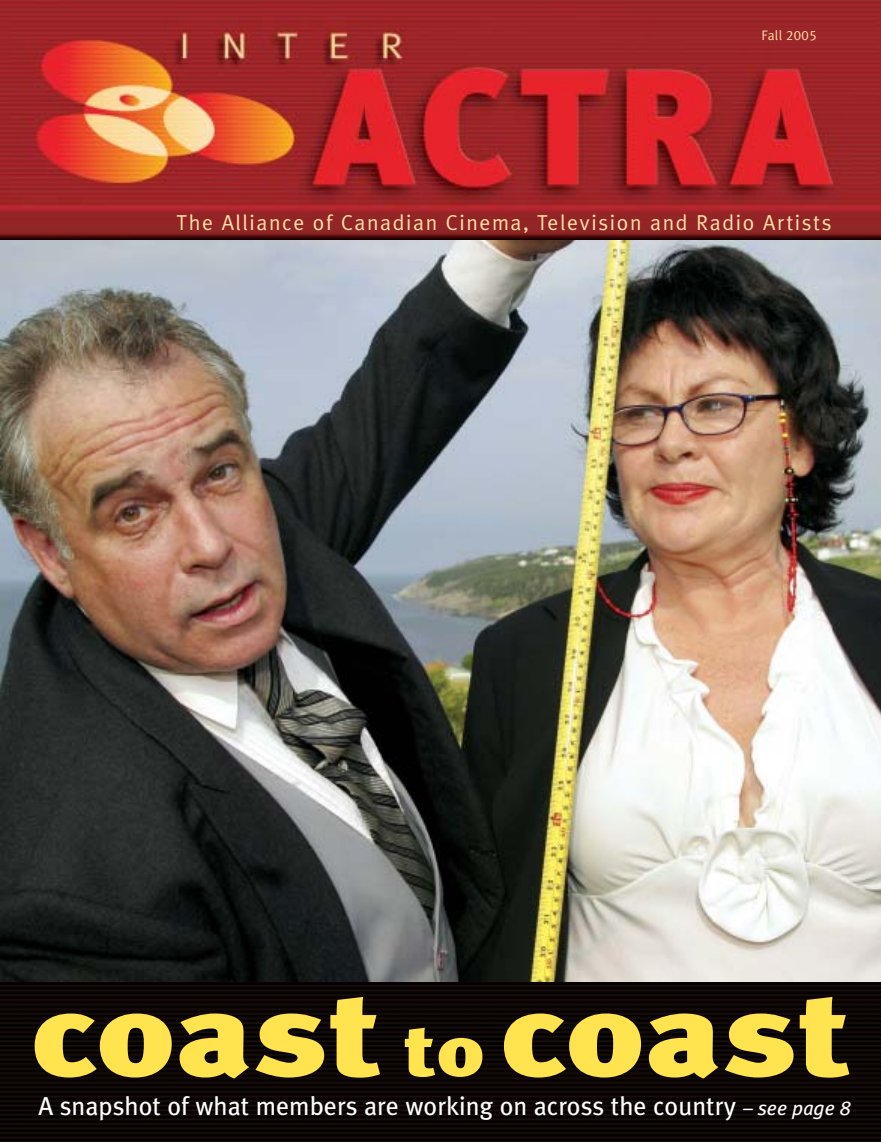
<style>
.page{position:relative;width:881px;height:1142px;background:#fff}
.page>*{position:absolute;margin:0;border:0;box-sizing:border-box;transform-origin:0 0}
.t1{font:900 118.05px "Meta Plus";color:#ffe44f;scale:1.25 1}
.t2{font:25.95px "Meta Plus";color:#fff}
.t3{font:21.6px "Meta Plus Normal";letter-spacing:.075em;color:#ffe0a9}
.t4{font:13.65px "Meta Plus Normal";color:#ffe0a9}
.s1{font-family:"Meta Plus Normal Caps"}
.s2{font-size:72px}
.s3{font-style:italic;font-size:20.1px}
</style>
<div class="page">
<img style="left:0;top:0;width:880px;height:1142px">
<p class="t4" style="left:761px;top:31px;width:57px">Fall <span class="s1">2005</span></p>
<p class="t3" style="left:176px;top:215px;width:656px">The Alliance of Canadian Cinema, Television and Radio Artists</p>
<h1 class="t1" style="left:31px;top:988px;width:657px">coast <span class="s2">to</span> coast</h1>
<p class="t2" style="left:39px;top:1095px;width:813px">A snapshot of what members are working on across the country <span class="s3">– see page 8</span></p>
</div>
